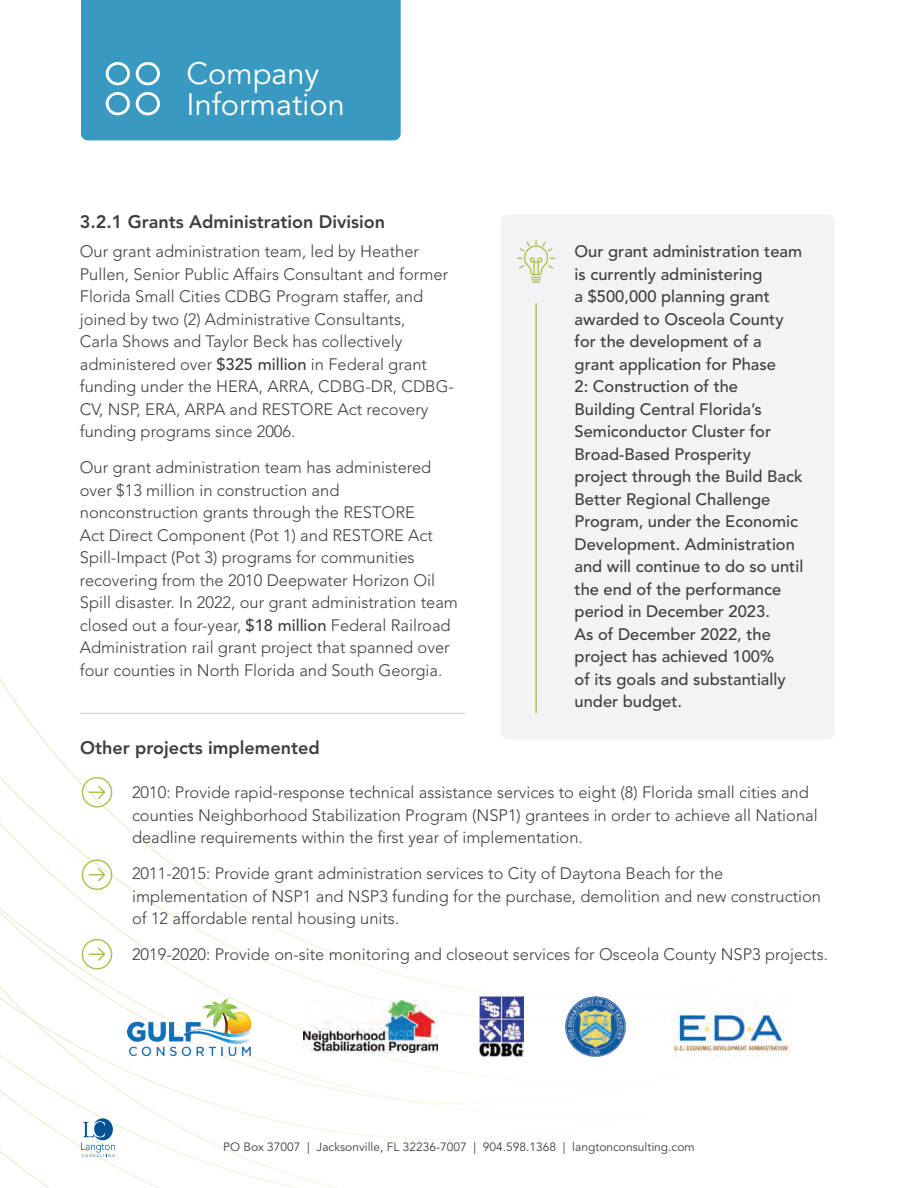
<style>
.page{position:relative;width:918px;height:1188px;background:#fff}
.page>*{position:absolute;margin:0;border:0;box-sizing:border-box;transform-origin:0 0}
.t1{font:30.75px/30px "Avenir LT Std";color:#fff}
.t2{font:800 18px "Avenir LT Std";color:#3e3e3f}
.t3{font:300 16.5px/22.5px "Avenir LT Std";color:#3e3e3f}
.t4{font:500 16.5px/22.5px "Avenir LT Std";color:#3e3e3f}
.t5{font:12px "Avenir LT Std";color:#3e3e3f}
.s1{font-weight:500}
</style>
<div class="page">
<svg style="left:0;top:678px;width:749px;height:439px"></svg>
<svg style="left:81px;top:1118px;width:34px;height:39px"></svg>
<div style="left:81px;top:0;width:320px;height:140px;background:#3999c1"></div>
<svg style="left:106px;top:92px;width:24px;height:23px"></svg>
<svg style="left:136px;top:92px;width:24px;height:23px"></svg>
<svg style="left:106px;top:62px;width:24px;height:23px"></svg>
<svg style="left:136px;top:62px;width:24px;height:23px"></svg>
<div style="left:501px;top:214px;width:334px;height:526px;background:#f2f3f4;border-radius:7px"></div>
<svg style="left:517px;top:240px;width:38px;height:43px"></svg>
<hr style="left:535px;top:303px;width:2px;height:410px;background:#aec153">
<img style="left:127px;top:998px;width:135px;height:57px">
<img style="left:304px;top:1000px;width:134px;height:53px">
<img style="left:480px;top:997px;width:43px;height:59px">
<img style="left:565px;top:997px;width:60px;height:59px">
<img style="left:671px;top:998px;width:119px;height:58px">
<svg style="left:82px;top:777px;width:30px;height:31px"></svg>
<svg style="left:82px;top:859px;width:30px;height:31px"></svg>
<svg style="left:82px;top:939px;width:30px;height:31px"></svg>
<hr style="left:80px;top:713px;width:385px;height:1px;background:#d1d2d4">
<h1 class="t1" style="left:187px;top:60px;width:160px">Company<br>Information</h1>
<p class="t2" style="left:80px;top:211px;width:307px">3.2.1 Grants Administration Division</p>
<p class="t3" style="left:80px;top:240px;width:376px">Our grant administration team, led by Heather Pullen, Senior Public Affairs Consultant and former Florida Small Cities CDBG Program staffer, and joined by two (2) Administrative Consultants,<br>Carla Shows and Taylor Beck has collectively administered over <span class="s1">$325 million</span> in Federal grant funding under the HERA, ARRA, CDBG-DR, CDBG-CV, NSP, ERA, ARPA and RESTORE Act recovery funding programs since 2006.</p>
<p class="t3" style="left:80px;top:456px;width:380px">Our grant administration team has administered over $13 million in construction and nonconstruction grants through the RESTORE<br>Act Direct Component (Pot 1) and RESTORE Act Spill-Impact (Pot 3) programs for communities recovering from the 2010 Deepwater Horizon Oil Spill disaster. In 2022, our grant administration team closed out a four-year, <span class="s1">$18 million</span> Federal Railroad Administration rail grant project that spanned over four counties in North Florida and South Georgia.</p>
<p class="t4" style="left:575px;top:241px;width:230px">Our grant administration team is currently administering<br>a $500,000 planning grant awarded to Osceola County for the development of a grant application for Phase<br>2: Construction of the<br>Building Central Florida’s<br>Semiconductor Cluster for<br>Broad-Based Prosperity project through the Build Back<br>Better Regional Challenge<br>Program, under the Economic<br>Development. Administration and will continue to do so until the end of the performance period in December 2023.<br>As of December 2022, the project has achieved 100%<br>of its goals and substantially under budget.</p>
<p class="t2" style="left:80px;top:737px;width:241px">Other projects implemented</p>
<p class="t3" style="left:132px;top:781px;width:687px">2010: Provide rapid-response technical assistance services to eight (8) Florida small cities and counties Neighborhood Stabilization Program (NSP1) grantees in order to achieve all National deadline requirements within the first year of implementation.</p>
<p class="t3" style="left:132px;top:862px;width:691px">2011-2015: Provide grant administration services to City of Daytona Beach for the implementation of NSP1 and NSP3 funding for the purchase, demolition and new construction of 12 affordable rental housing units.</p>
<p class="t3" style="left:132px;top:943px;width:698px">2019-2020: Provide on-site monitoring and closeout services for Osceola County NSP3 projects.</p>
<p class="t5" style="left:223px;top:1140px;width:473px">PO Box 37007 | Jacksonville, FL 32236-7007 | 904.598.1368 | langtonconsulting.com</p>
</div>
